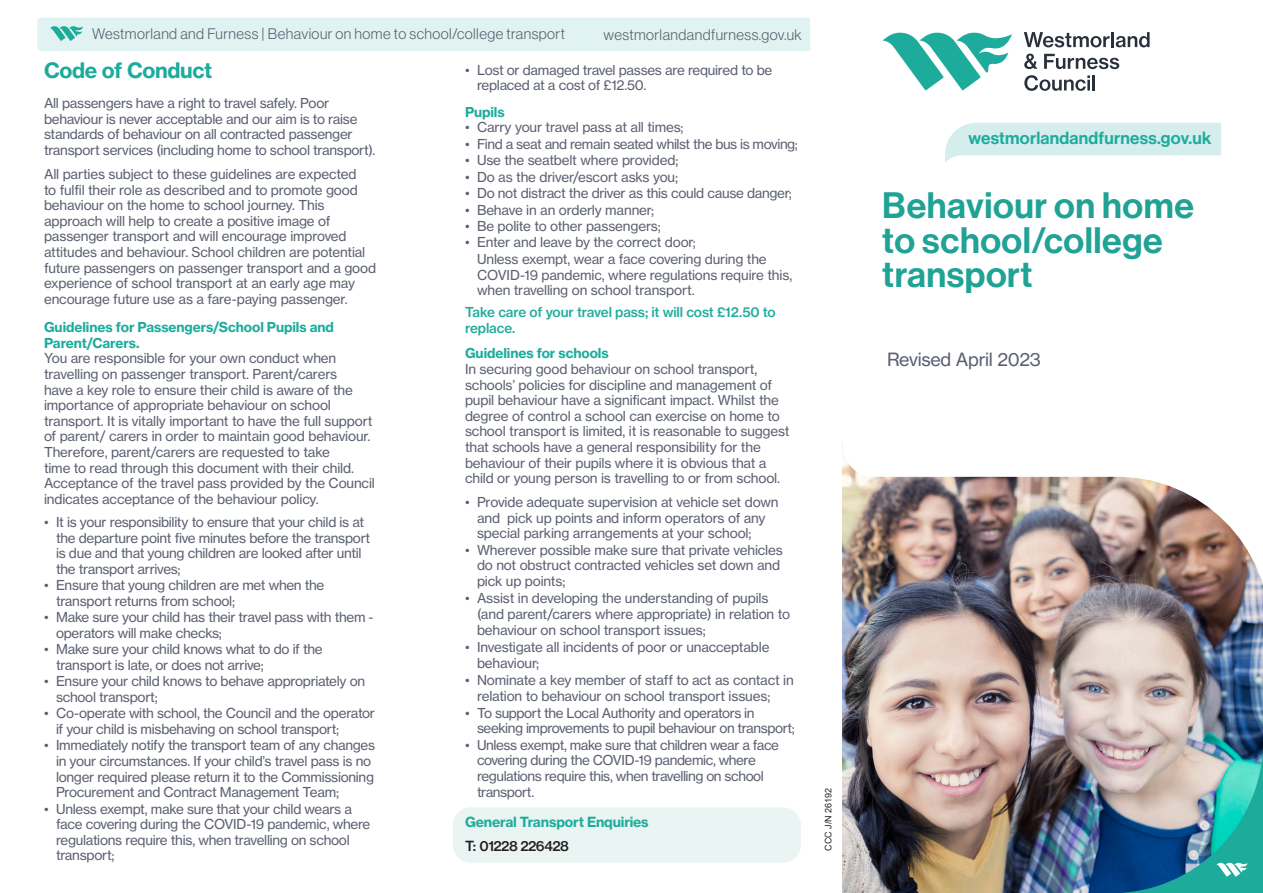
<style>
.page{position:relative;width:1263px;height:893px;background:#fff}
.page>*{position:absolute;margin:0;border:0;box-sizing:border-box;transform-origin:0 0}
.t1{font:36px/34.5px "N Haas Grotesk DS Pro 65 Md";letter-spacing:.015em;color:#20a295}
.t2{font:21px "N Haas Grotesk TX Pro 75 Bd";letter-spacing:-.015em;color:#1dac9c}
.t3{font:18px "N Haas Grotesk TX Pro 55 Rg";letter-spacing:-.02em;color:#5b6071}
.t4{font:17.25px "N Haas Grotesk DS Pro 65 Md";letter-spacing:.015em;color:#1dac9c}
.t5{font:15px "N Haas Grotesk DS Pro 45 Lt";letter-spacing:.03em;color:#5b6071}
.t6{font:13.8px "N Haas Grotesk TX Pro 75 Bd";letter-spacing:-.01em;color:#1dac9c}
.t7{font:13.8px "N Haas Grotesk TX Pro 65 Md";letter-spacing:-.04em;color:#231f20}
.t8{font:13.5px/15.6px "N Haas Grotesk TX Pro 55 Rg";letter-spacing:-.02em;color:#5b6071}
.t9{font:13.5px/15.6px "N Haas Grotesk TX Pro 75 Bd";letter-spacing:-.005em;color:#1dac9c}
.t10{font:13.5px/15.8px "N Haas Grotesk TX Pro 65 Md";letter-spacing:-.01em;color:#1dac9c}
.t11{font:9px "Arial";color:#231f20}
</style>
<div class="page">
<div style="left:453px;top:807px;width:348px;height:56px;background:#eaf4f2;border-radius:18px"></div>
<div style="left:37px;top:18px;width:773px;height:33px;background:#e0f2f1"></div>
<img style="left:843px;top:477px;width:420px;height:416px">
<img style="left:1117px;top:477px;width:146px;height:152px">
<svg style="left:882px;top:32px;width:130px;height:58px"></svg>
<svg style="left:1024px;top:32px;width:85px;height:15px"></svg>
<hr style="left:1111px;top:32px;width:3px;height:15px;background:#292f3b">
<svg style="left:1116px;top:32px;width:33px;height:15px"></svg>
<svg style="left:1024px;top:54px;width:13px;height:15px"></svg>
<svg style="left:1044px;top:54px;width:75px;height:15px"></svg>
<svg style="left:1024px;top:75px;width:66px;height:16px"></svg>
<hr style="left:1092px;top:75px;width:3px;height:16px;background:#292f3b">
<img style="left:1111px;top:741px;width:152px;height:152px">
<svg style="left:945px;top:123px;width:276px;height:40px"></svg>
<p class="t5" style="left:92px;top:26px;width:474px">Westmorland and Furness | Behaviour on home to school/college transport</p>
<p class="t5" style="left:603px;top:26px;width:200px">westmorlandandfurness.gov.uk</p>
<p class="t2" style="left:44px;top:57px;width:170px">Code of Conduct</p>
<p class="t8" style="left:44px;top:95px;width:333px">All passengers have a right to travel safely. Poor behaviour is never acceptable and our aim is to raise standards of behaviour on all contracted passenger transport services (including home to school transport).</p>
<p class="t8" style="left:44px;top:166px;width:334px">All parties subject to these guidelines are expected<br>to fulfil their role as described and to promote good behaviour on the home to school journey. This approach will help to create a positive image of passenger transport and will encourage improved attitudes and behaviour. School children are potential future passengers on passenger transport and a good experience of school transport at an early age may encourage future use as a fare-paying passenger.</p>
<p class="t9" style="left:44px;top:319px;width:291px">Guidelines for Passengers/School Pupils and<br>Parent/Carers.</p>
<p class="t8" style="left:44px;top:351px;width:332px">You are responsible for your own conduct when travelling on passenger transport. Parent/carers<br>have a key role to ensure their child is aware of the importance of appropriate behaviour on school transport. It is vitally important to have the full support of parent/ carers in order to maintain good behaviour.<br>Therefore, parent/carers are requested to take<br>time to read through this document with their child.<br>Acceptance of the travel pass provided by the Council indicates acceptance of the behaviour policy.</p>
<p class="t8" style="left:56px;top:514px;width:316px;text-indent:-12px">• It is your responsibility to ensure that your child is at the departure point five minutes before the transport is due and that young children are looked after until the transport arrives;</p>
<p class="t8" style="left:56px;top:577px;width:270px;text-indent:-12px">• Ensure that young children are met when the transport returns from school;</p>
<p class="t8" style="left:56px;top:609px;width:319px;text-indent:-12px">• Make sure your child has their travel pass with them - operators will make checks;</p>
<p class="t8" style="left:56px;top:641px;width:268px;text-indent:-12px">• Make sure your child knows what to do if the transport is late, or does not arrive;</p>
<p class="t8" style="left:56px;top:674px;width:311px;text-indent:-12px">• Ensure your child knows to behave appropriately on school transport;</p>
<p class="t8" style="left:56px;top:706px;width:320px;text-indent:-12px">• Co-operate with school, the Council and the operator if your child is misbehaving on school transport;</p>
<p class="t8" style="left:56px;top:738px;width:321px;text-indent:-12px">• Immediately notify the transport team of any changes in your circumstances. If your child’s travel pass is no longer required please return it to the Commissioning Procurement and Contract Management Team;</p>
<p class="t8" style="left:56px;top:801px;width:316px;text-indent:-12px">• Unless exempt, make sure that your child wears a face covering during the COVID-19 pandemic, where regulations require this, when travelling on school transport;</p>
<p class="t8" style="left:465px;top:62px;width:309px">• Lost or damaged travel passes are required to be</p>
<p class="t8" style="left:477px;top:78px;width:171px">replaced at a cost of £12.50.</p>
<p class="t9" style="left:465px;top:104px;width:41px">Pupils</p>
<p class="t8" style="left:465px;top:120px;width:220px">• Carry your travel pass at all times;</p>
<p class="t8" style="left:465px;top:136px;width:334px">• Find a seat and remain seated whilst the bus is moving;</p>
<p class="t8" style="left:465px;top:152px;width:215px">• Use the seatbelt where provided;</p>
<p class="t8" style="left:465px;top:169px;width:215px">• Do as the driver/escort asks you;</p>
<p class="t8" style="left:465px;top:185px;width:328px">• Do not distract the driver as this could cause danger;</p>
<p class="t8" style="left:465px;top:202px;width:191px">• Behave in an orderly manner;</p>
<p class="t8" style="left:465px;top:218px;width:197px">• Be polite to other passengers;</p>
<p class="t8" style="left:465px;top:235px;width:232px">• Enter and leave by the correct door;</p>
<p class="t8" style="left:477px;top:251px;width:317px">Unless exempt, wear a face covering during the<br>COVID-19 pandemic, where regulations require this, when travelling on school transport.</p>
<p class="t10" style="left:465px;top:304px;width:312px">Take care of your travel pass; it will cost £12.50 to replace.</p>
<p class="t9" style="left:465px;top:346px;width:145px">Guidelines for schools</p>
<p class="t8" style="left:465px;top:361px;width:326px">In securing good behaviour on school transport, schools’ policies for discipline and management of pupil behaviour have a significant impact. Whilst the degree of control a school can exercise on home to school transport is limited, it is reasonable to suggest that schools have a general responsibility for the behaviour of their pupils where it is obvious that a child or young person is travelling to or from school.</p>
<p class="t8" style="left:477px;top:494px;width:303px;text-indent:-12px">• Provide adequate supervision at vehicle set down and pick up points and inform operators of any special parking arrangements at your school;</p>
<p class="t8" style="left:477px;top:542px;width:307px;text-indent:-12px">• Wherever possible make sure that private vehicles do not obstruct contracted vehicles set down and pick up points;</p>
<p class="t8" style="left:465px;top:590px;width:305px">• Assist in developing the understanding of pupils</p>
<p class="t8" style="left:477px;top:606px;width:315px">(and parent/carers where appropriate) in relation to</p>
<p class="t8" style="left:477px;top:623px;width:230px">behaviour on school transport issues;</p>
<p class="t8" style="left:465px;top:639px;width:306px">• Investigate all incidents of poor or unacceptable</p>
<p class="t8" style="left:477px;top:656px;width:64px">behaviour;</p>
<p class="t8" style="left:465px;top:672px;width:330px">• Nominate a key member of staff to act as contact in</p>
<p class="t8" style="left:477px;top:688px;width:295px">relation to behaviour on school transport issues;</p>
<p class="t8" style="left:477px;top:705px;width:319px;text-indent:-12px">• To support the Local Authority and operators in seeking improvements to pupil behaviour on transport;</p>
<p class="t8" style="left:477px;top:737px;width:303px;text-indent:-12px">• Unless exempt, make sure that children wear a face covering during the COVID-19 pandemic, where regulations require this, when travelling on school transport.</p>
<p class="t6" style="left:465px;top:813px;width:185px">General Transport Enquiries</p>
<p class="t7" style="left:465px;top:837px;width:105px">T: 01228 226428</p>
<p class="t11" style="left:822px;top:851px;width:65px;rotate:-90deg">CCC J/N 26192</p>
<p class="t4" style="left:968px;top:128px;width:245px">westmorlandandfurness.gov.uk</p>
<p class="t1" style="left:882px;top:189px;width:313px">Behaviour on home to school/college transport</p>
<p class="t3" style="left:887px;top:349px;width:155px">Revised April 2023</p>
</div>
